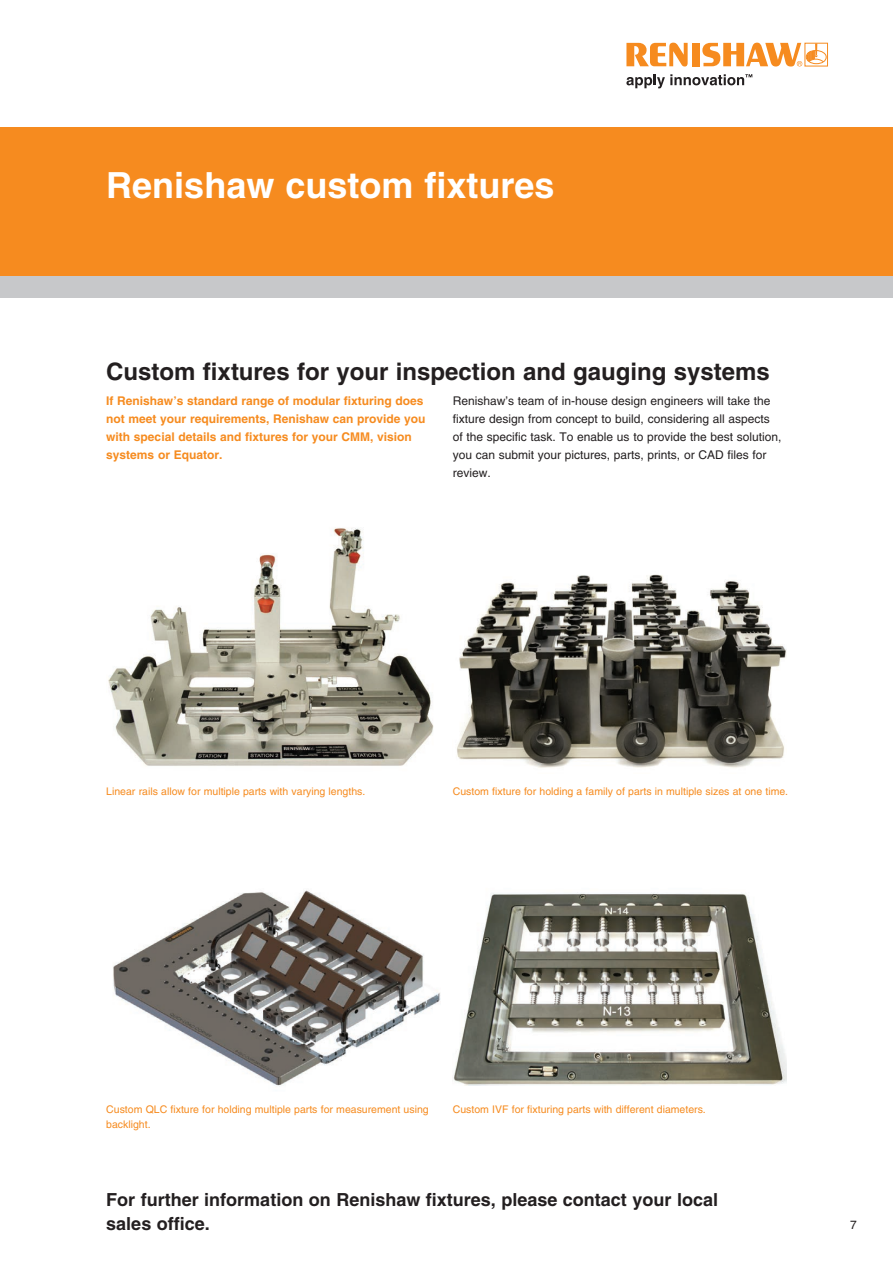
<style>
.page{position:relative;width:893px;height:1263px;background:#fff}
.page>*{position:absolute;margin:0;border:0;box-sizing:border-box;transform-origin:0 0}
.t1{font:700 36px "Helvetica";color:#fff}
.t2{font:700 24px "Helvetica";color:#231f20}
._8pt_text{font:700 18px/24px "Helvetica";color:#231f20}
._8pt_text-2{font:12px/18px "Helvetica";color:#231f20}
._8pt_intro{font:700 12px/18px "Helvetica";color:#f68b1f}
.t3{font:10.5px/15px "Helvetica";color:#f68b1f}
</style>
<div class="page">
<img style="left:113px;top:890px;width:327px;height:196px">
<img style="left:108px;top:528px;width:326px;height:238px">
<div style="left:0;top:128px;width:893px;height:148px;background:#f68b1f"></div>
<div style="left:0;top:276px;width:893px;height:22px;background:#c7c8ca"></div>
<svg style="left:626px;top:43px;width:62px;height:24px"></svg>
<div style="left:692px;top:43px;width:8px;height:23px;background:#f68b1f"></div>
<div style="left:805px;top:43px;width:23px;height:23px;border:1px solid #f68b1f"></div>
<div style="left:806px;top:50px;width:20px;height:14px;border:1px solid #f68b1f;border-radius:50%"></div>
<svg style="left:702px;top:43px;width:122px;height:24px"></svg>
<svg style="left:626px;top:74px;width:126px;height:14px"></svg>
<img style="left:457px;top:574px;width:330px;height:194px">
<img style="left:453px;top:893px;width:334px;height:193px">
<p class="t1" style="left:106px;top:163px;width:450px">Renishaw custom fixtures</p>
<p class="t2" style="left:106px;top:357px;width:665px">Custom fixtures for your inspection and gauging systems</p>
<p class="_8pt_intro" style="left:106px;top:392px;width:321px">If Renishaw’s standard range of modular fixturing does not meet your requirements, Renishaw can provide you with special details and fixtures for your CMM, vision systems or Equator.</p>
<p class="_8pt_text-2" style="left:453px;top:391px;width:330px">Renishaw’s team of in-house design engineers will take the fixture design from concept to build, considering all aspects of the specific task. To enable us to provide the best solution, you can submit your pictures, parts, prints, or CAD files for review.</p>
<p class="t3" style="left:106px;top:784px;width:261px">Linear rails allow for multiple parts with varying lengths.</p>
<p class="t3" style="left:453px;top:784px;width:337px">Custom fixture for holding a family of parts in multiple sizes at one time.</p>
<p class="t3" style="left:106px;top:1101px;width:324px">Custom QLC fixture for holding multiple parts for measurement using backlight.</p>
<p class="t3" style="left:453px;top:1102px;width:254px">Custom IVF for fixturing parts with different diameters.</p>
<p class="_8pt_text" style="left:106px;top:1187px;width:613px">For further information on Renishaw fixtures, please contact your local sales office.</p>
<p class="_8pt_text-2" style="left:850px;top:1216px;width:8px">7</p>
</div>
